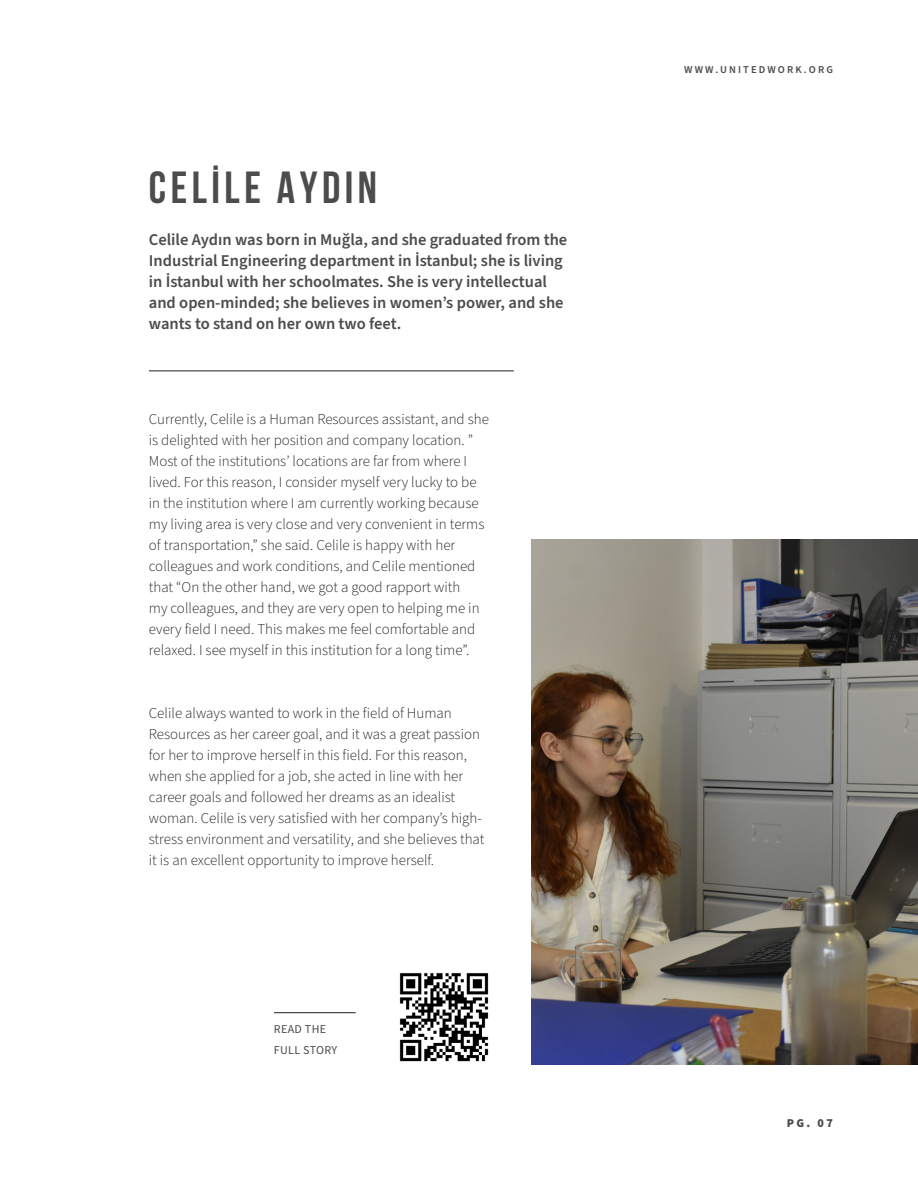
<style>
.page{position:relative;width:918px;height:1188px;background:#fff}
.page>*{position:absolute;margin:0;border:0;box-sizing:border-box;transform-origin:0 0}
.Small_Title{font:700 45px "Bebas Neue";letter-spacing:.1em;color:#4b4c4d}
.Leading{font:600 16.5px/21px "Source Sans Pro";color:#4b4c4d}
.Process_Text{font:300 15px/21px "Source Sans Pro";color:#231f20}
.Title_List{font:12px/21px "Source Sans Pro";letter-spacing:.025em;color:#4b4c4d}
.t1{font:900 12px "Source Sans Pro";color:#4b4c4d}
.t2{font:600 10.5px "Source Sans Pro";letter-spacing:.2em;color:#4b4c4d}
</style>
<div class="page">
<hr style="left:149px;top:371px;width:365px;height:1px;background:#231f20">
<img style="left:532px;top:539px;width:386px;height:525px">
<img style="left:399px;top:973px;width:90px;height:89px">
<hr style="left:274px;top:1012px;width:82px;height:1px;background:#231f20">
<p class="Small_Title" style="left:149px;top:163px;width:230px">CELİLE AYDIN</p>
<p class="Leading" style="left:149px;top:230px;width:420px">Celile Aydın was born in Muğla, and she graduated from the Industrial Engineering department in İstanbul; she is living in İstanbul with her schoolmates. She is very intellectual and open-minded; she believes in women’s power, and she wants to stand on her own two feet.</p>
<p class="Process_Text" style="left:149px;top:409px;width:342px">Currently, Celile is a Human Resources assistant, and she is delighted with her position and company location. ” Most of the institutions’ locations are far from where I lived. For this reason, I consider myself very lucky to be in the institution where I am currently working because my living area is very close and very convenient in terms of transportation,” she said. Celile is happy with her colleagues and work conditions, and Celile mentioned that “On the other hand, we got a good rapport with<br>my colleagues, and they are very open to helping me in every field I need. This makes me feel comfortable and relaxed. I see myself in this institution for a long time”.</p>
<p class="Process_Text" style="left:149px;top:703px;width:337px">Celile always wanted to work in the field of Human Resources as her career goal, and it was a great passion for her to improve herself in this field. For this reason, when she applied for a job, she acted in line with her career goals and followed her dreams as an idealist woman. Celile is very satisfied with her company’s high&shy;stress environment and versatility, and she believes that it is an excellent opportunity to improve herself.</p>
<p class="Title_List" style="left:274px;top:1018px;width:65px">READ THE<br>FULL STORY</p>
<p class="t2" style="left:684px;top:63px;width:150px">WWW.UNITEDWORK.ORG</p>
<p class="t1" style="left:787px;top:1115px;width:48px">PG. 07</p>
</div>
